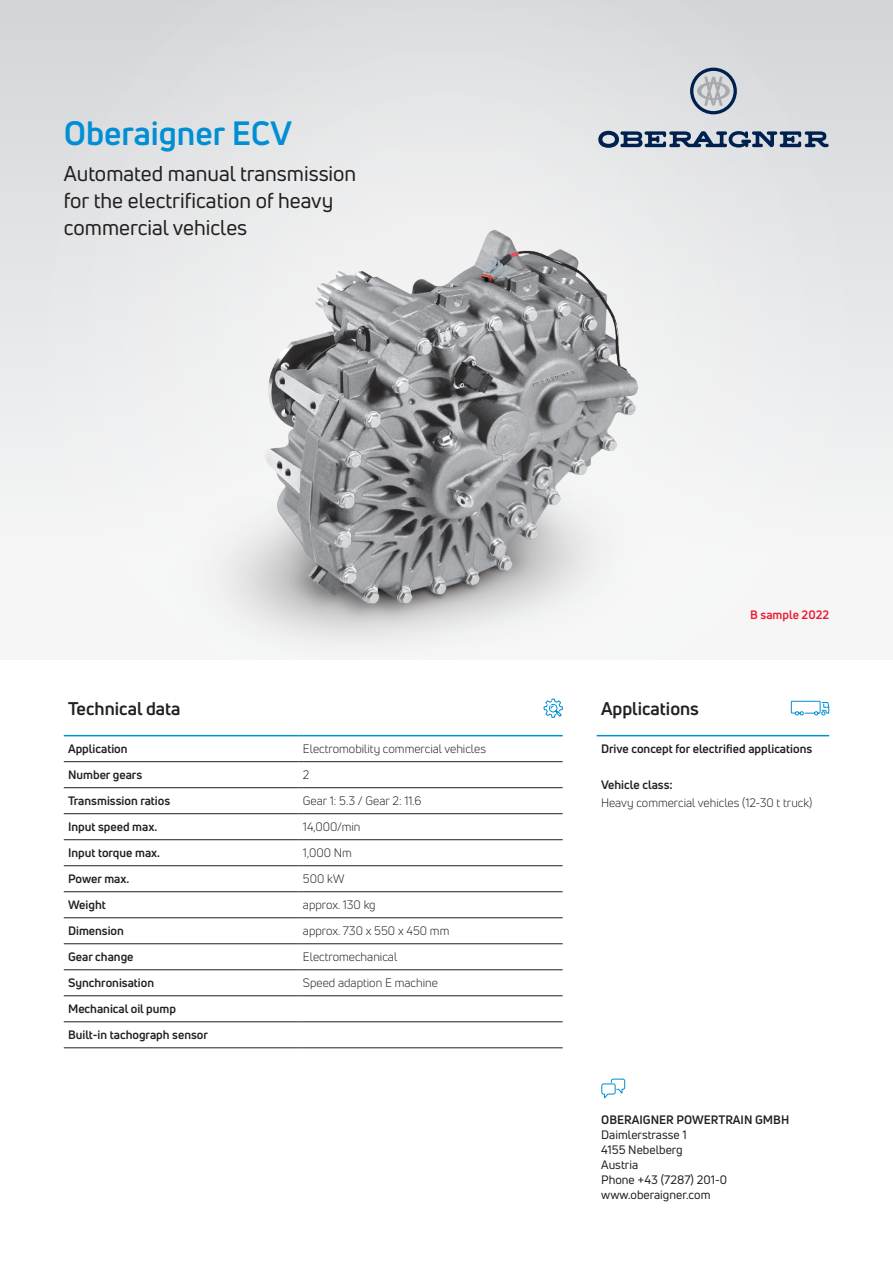
<style>
.page{position:relative;width:893px;height:1263px;background:#fff}
.page>*{position:absolute;margin:0;border:0;box-sizing:border-box;transform-origin:0 0}
.t1{font:700 33px "Uni Neue";color:#008fd5}
.t2{font:21px/27px "Uni Neue";color:#231f20}
.t3{font:700 18px "Uni Neue";color:#231f20}
.t4{font:700 12px/26px "Uni Neue";color:#231f20}
.t5{font:12px "Uni Neue";color:#231f20}
.t6{font:12px/15px "Uni Neue";color:#231f20}
.t7{font:700 12px "Uni Neue";color:#ed1a33}
</style>
<div class="page">
<div style="left:0;top:0;width:893px;height:659px;background:linear-gradient(to bottom,#d8dbdc,#f9f9fa)"></div>
<img style="left:108px;top:192px;width:653px;height:467px">
<hr style="left:64px;top:761px;width:235px;height:1px;background:#231f20">
<hr style="left:299px;top:761px;width:264px;height:1px;background:#231f20">
<hr style="left:64px;top:787px;width:235px;height:1px;background:#231f20">
<hr style="left:299px;top:787px;width:264px;height:1px;background:#231f20">
<hr style="left:64px;top:813px;width:235px;height:1px;background:#231f20">
<hr style="left:299px;top:813px;width:264px;height:1px;background:#231f20">
<hr style="left:64px;top:839px;width:235px;height:1px;background:#231f20">
<hr style="left:299px;top:839px;width:264px;height:1px;background:#231f20">
<hr style="left:64px;top:865px;width:235px;height:1px;background:#231f20">
<hr style="left:299px;top:865px;width:264px;height:1px;background:#231f20">
<hr style="left:64px;top:891px;width:235px;height:1px;background:#231f20">
<hr style="left:299px;top:891px;width:264px;height:1px;background:#231f20">
<hr style="left:64px;top:917px;width:235px;height:1px;background:#231f20">
<hr style="left:299px;top:917px;width:264px;height:1px;background:#231f20">
<hr style="left:64px;top:943px;width:235px;height:1px;background:#231f20">
<hr style="left:299px;top:943px;width:264px;height:1px;background:#231f20">
<hr style="left:64px;top:969px;width:235px;height:1px;background:#231f20">
<hr style="left:299px;top:969px;width:264px;height:1px;background:#231f20">
<hr style="left:64px;top:995px;width:235px;height:1px;background:#231f20">
<hr style="left:299px;top:995px;width:264px;height:1px;background:#231f20">
<hr style="left:64px;top:1021px;width:235px;height:1px;background:#231f20">
<hr style="left:299px;top:1021px;width:264px;height:1px;background:#231f20">
<hr style="left:64px;top:1047px;width:235px;height:1px;background:#231f20">
<hr style="left:299px;top:1047px;width:264px;height:1px;background:#231f20">
<hr style="left:64px;top:735px;width:235px;height:1px;background:#008fd5">
<hr style="left:299px;top:735px;width:264px;height:1px;background:#008fd5">
<hr style="left:597px;top:735px;width:232px;height:1px;background:#008fd5">
<svg style="left:601px;top:1078px;width:25px;height:21px"></svg>
<svg style="left:543px;top:698px;width:20px;height:20px"></svg>
<svg style="left:790px;top:700px;width:40px;height:16px"></svg>
<svg style="left:690px;top:68px;width:47px;height:46px;background:#a3acb7"></svg>
<svg style="left:598px;top:131px;width:231px;height:17px;background:#6b7d95"></svg>
<h1 class="t1" style="left:64px;top:113px;width:230px">Oberaigner ECV</h1>
<h2 class="t2" style="left:64px;top:160px;width:294px">Automated manual transmission for the electrification of heavy commercial vehicles</h2>
<h3 class="t3" style="left:68px;top:697px;width:114px">Technical data</h3>
<p class="t4" style="left:68px;top:736px;width:61px">Application</p>
<p class="t5" style="left:303px;top:742px;width:184px">Electromobility commercial vehicles</p>
<p class="t4" style="left:68px;top:762px;width:76px">Number gears</p>
<p class="t5" style="left:303px;top:768px;width:8px">2</p>
<p class="t4" style="left:68px;top:788px;width:104px">Transmission ratios</p>
<p class="t5" style="left:303px;top:794px;width:120px">Gear 1: 5.3 / Gear 2: 11.6</p>
<p class="t4" style="left:68px;top:814px;width:91px">Input speed max.</p>
<p class="t5" style="left:303px;top:820px;width:59px">14,000/min</p>
<p class="t4" style="left:68px;top:840px;width:94px">Input torque max.</p>
<p class="t5" style="left:303px;top:846px;width:50px">1,000 Nm</p>
<p class="t4" style="left:68px;top:866px;width:63px">Power max.</p>
<p class="t5" style="left:303px;top:872px;width:43px">500 kW</p>
<p class="t4" style="left:68px;top:892px;width:39px">Weight</p>
<p class="t5" style="left:303px;top:898px;width:74px">approx. 130 kg</p>
<p class="t4" style="left:68px;top:918px;width:57px">Dimension</p>
<p class="t5" style="left:303px;top:924px;width:148px">approx. 730 x 550 x 450 mm</p>
<p class="t4" style="left:68px;top:944px;width:67px">Gear change</p>
<p class="t5" style="left:303px;top:950px;width:96px">Electromechanical</p>
<p class="t4" style="left:68px;top:970px;width:88px">Synchronisation</p>
<p class="t5" style="left:303px;top:976px;width:136px">Speed adaption E machine</p>
<p class="t4" style="left:68px;top:996px;width:141px">Mechanical oil pump<br>Built-in tachograph sensor</p>
<p class="t7" style="left:750px;top:607px;width:80px">B sample 2022</p>
<h3 class="t3" style="left:601px;top:697px;width:100px">Applications</h3>
<p class="t4" style="left:601px;top:736px;width:213px">Drive concept for electrified applications</p>
<p class="t4" style="left:601px;top:772px;width:73px">Vehicle class:</p>
<p class="t5" style="left:601px;top:796px;width:213px">Heavy commercial vehicles (12-30 t truck)</p>
<p class="t4" style="left:601px;top:1107px;width:189px">OBERAIGNER POWERTRAIN GMBH</p>
<p class="t6" style="left:601px;top:1127px;width:127px">Daimlerstrasse 1<br>4155 Nebelberg<br>Austria<br>Phone +43 (7287) 201-0 www.oberaigner.com</p>
</div>
